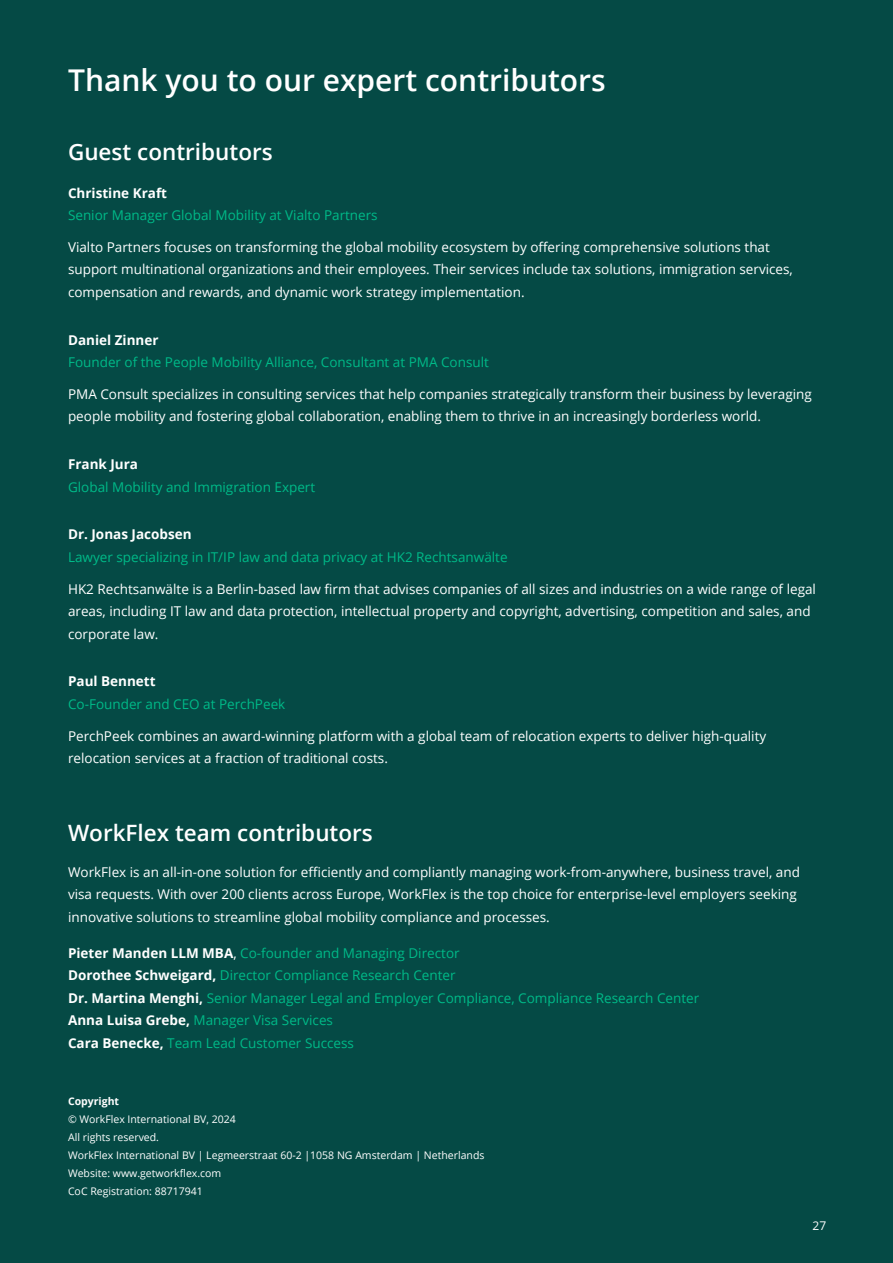
<style>
.page{position:relative;width:893px;height:1263px;background:#054a45}
.page>*{position:absolute;margin:0;border:0;box-sizing:border-box;transform-origin:0 0}
.t1{font:600 30px "Open Sans";color:#fff}
.t2{font:600 22.5px "Open Sans";color:#fff}
.t3{font:13.5px/22.5px "Open Sans";color:#fff}
.t4{font:13.5px/22.5px "Open Sans";color:#00ba88}
.t5{font:700 13.5px "Open Sans";color:#fff}
.t6{font:12px "Open Sans";color:#fff}
.t7{font:10.5px/18px "Open Sans";color:#fff}
.t8{font:700 10.5px "Open Sans";color:#fff}
.s1{font-weight:700;color:#fff}
.s2{color:#fff}
</style>
<div class="page">
<h1 class="t1" style="left:68px;top:60px;width:539px">Thank you to our expert contributors</h1>
<h2 class="t2" style="left:68px;top:137px;width:206px">Guest contributors</h2>
<p class="t5" style="left:68px;top:183px;width:101px">Christine Kraft</p>
<p class="t4" style="left:68px;top:204px;width:311px">Senior Manager Global Mobility at Vialto Partners</p>
<p class="t3" style="left:68px;top:235px;width:726px">Vialto Partners focuses on transforming the global mobility ecosystem by offering comprehensive solutions that support multinational organizations and their employees. Their services include tax solutions, immigration services, compensation and rewards, and dynamic work strategy implementation.</p>
<p class="t5" style="left:68px;top:330px;width:92px">Daniel Zinner</p>
<p class="t4" style="left:68px;top:351px;width:422px">Founder of the People Mobility Alliance, Consultant at PMA Consult</p>
<p class="t3" style="left:68px;top:382px;width:745px">PMA Consult specializes in consulting services that help companies strategically transform their business by leveraging people mobility and fostering global collaboration, enabling them to thrive in an increasingly borderless world.</p>
<p class="t5" style="left:68px;top:455px;width:72px">Frank Jura</p>
<p class="t4" style="left:68px;top:475px;width:249px">Global Mobility and Immigration Expert</p>
<p class="t5" style="left:68px;top:525px;width:125px">Dr. Jonas Jacobsen</p>
<p class="t4" style="left:68px;top:545px;width:441px">Lawyer specializing in IT/IP law and data privacy at HK2 Rechtsanwälte</p>
<p class="t3" style="left:68px;top:577px;width:749px">HK2 Rechtsanwälte is a Berlin-based law firm that advises companies of all sizes and industries on a wide range of legal areas, including IT law and data protection, intellectual property and copyright, advertising, competition and sales, and corporate law.</p>
<p class="t5" style="left:68px;top:672px;width:89px">Paul Bennett</p>
<p class="t4" style="left:68px;top:692px;width:219px">Co-Founder and CEO at PerchPeek</p>
<p class="t3" style="left:68px;top:724px;width:700px">PerchPeek combines an award-winning platform with a global team of relocation experts to deliver high-quality relocation services at a fraction of traditional costs.</p>
<h2 class="t2" style="left:68px;top:817px;width:306px">WorkFlex team contributors</h2>
<p class="t3" style="left:68px;top:860px;width:733px">WorkFlex is an all-in-one solution for efficiently and compliantly managing work-from-anywhere, business travel, and visa requests. With over 200 clients across Europe, WorkFlex is the top choice for enterprise-level employers seeking innovative solutions to streamline global mobility compliance and processes.</p>
<p class="t4" style="left:68px;top:941px;width:633px"><span class="s1">Pieter Manden LLM MBA</span><span class="s2">,</span> Co-founder and Managing Director<br><span class="s1">Dorothee Schweigard,</span> Director Compliance Research Center<br><span class="s1">Dr. Martina Menghi,</span> Senior Manager Legal and Employer Compliance, Compliance Research Center <span class="s1">Anna Luisa Grebe,</span> Manager Visa Services<br><span class="s1">Cara Benecke,</span> Team Lead Customer Success</p>
<p class="t8" style="left:68px;top:1094px;width:53px">Copyright</p>
<p class="t7" style="left:68px;top:1110px;width:418px">© WorkFlex International BV, 2024<br>All rights reserved.<br>WorkFlex International BV | Legmeerstraat 60-2 |1058 NG Amsterdam | Netherlands Website: www.getworkflex.com<br>CoC Registration: 88717941</p>
<p class="t6" style="left:812px;top:1217px;width:15px">27</p>
</div>
